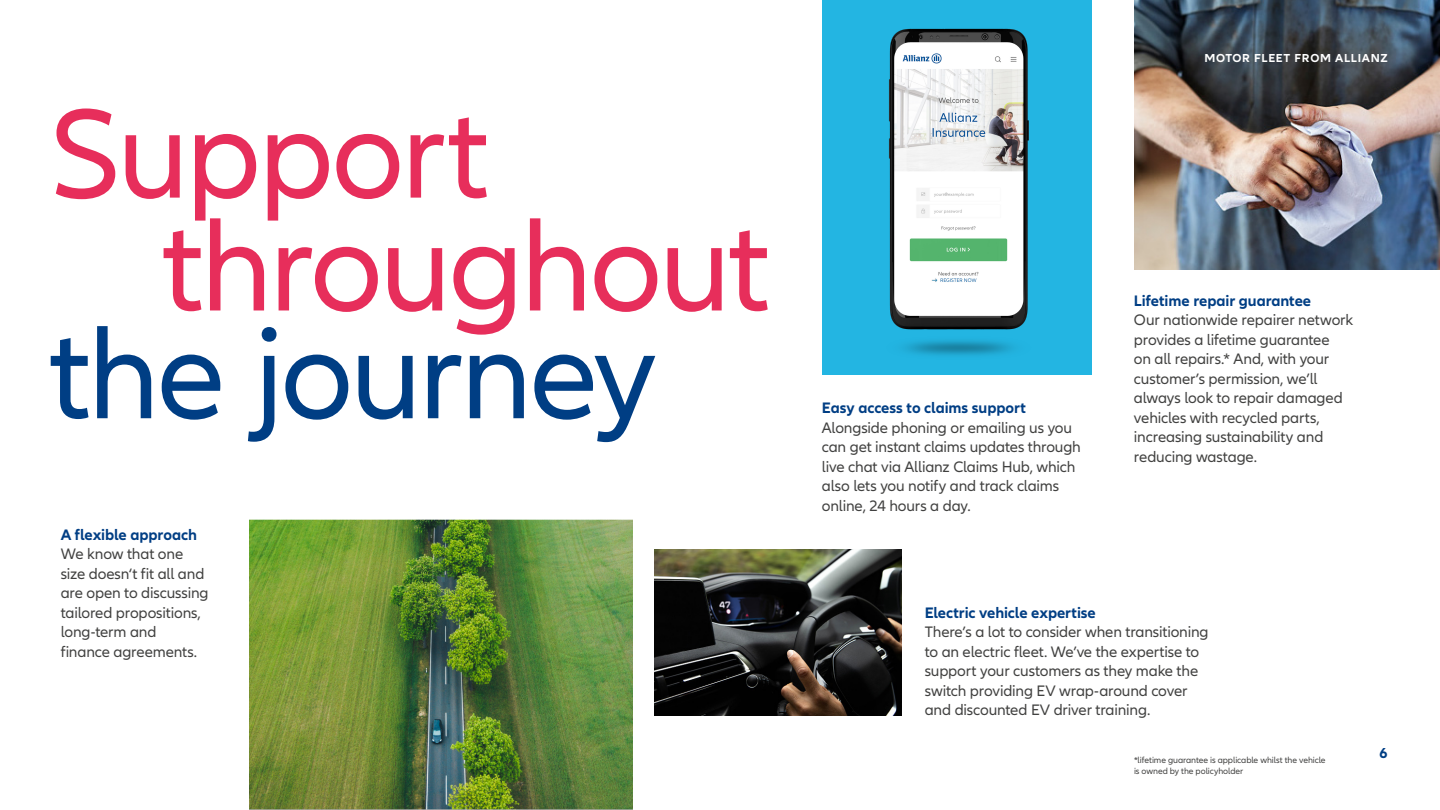
<style>
.page{position:relative;width:1440px;height:810px;background:#fff}
.page>*{position:absolute;margin:0;border:0;box-sizing:border-box;transform-origin:0 0}
.t1{font:131.25px "Allianz Neo";letter-spacing:-.025em;color:#e72e5b}
.t2{font:131.25px "Allianz Neo";letter-spacing:-.025em;color:#003e84}
.t3{font:15.75px/19.5px "Allianz Neo";letter-spacing:-.01em;color:#414140}
.t4{font:700 15.75px "Allianz Neo";letter-spacing:-.005em;color:#003e84}
.t5{font:700 15px "Allianz Neo";color:#003e84}
.t6{font:700 12px "Allianz Neo";letter-spacing:.06em;color:#fff}
.t7{font:9px/11.2px "Allianz Neo";letter-spacing:-.005em;color:#414140}
</style>
<div class="page">
<img style="left:250px;top:520px;width:382px;height:290px">
<img style="left:823px;top:0;width:269px;height:375px">
<img style="left:1134px;top:0;width:306px;height:270px">
<img style="left:655px;top:550px;width:246px;height:165px">
<h1 class="t1" style="left:49px;top:79px;width:442px">Support</h1>
<h1 class="t1" style="left:162px;top:192px;width:610px">throughout</h1>
<h1 class="t2" style="left:49px;top:300px;width:609px">the journey</h1>
<p class="t4" style="left:61px;top:526px;width:138px">A flexible approach</p>
<p class="t3" style="left:61px;top:545px;width:149px">We know that one size doesn‘t fit all and are open to discussing tailored propositions, long-term and finance agreements.</p>
<p class="t6" style="left:1204px;top:51px;width:185px">MOTOR FLEET FROM ALLIANZ</p>
<p class="t4" style="left:822px;top:399px;width:205px">Easy access to claims support</p>
<p class="t3" style="left:822px;top:418px;width:261px">Alongside phoning or emailing us you can get instant claims updates through live chat via Allianz Claims Hub, which also lets you notify and track claims online, 24 hours a day.</p>
<p class="t4" style="left:1134px;top:292px;width:179px">Lifetime repair guarantee</p>
<p class="t3" style="left:1134px;top:311px;width:221px">Our nationwide repairer network provides a lifetime guarantee<br>on all repairs.* And, with your customer’s permission, we’ll always look to repair damaged vehicles with recycled parts, increasing sustainability and reducing wastage.</p>
<p class="t4" style="left:925px;top:604px;width:173px">Electric vehicle expertise</p>
<p class="t3" style="left:925px;top:623px;width:285px">There’s a lot to consider when transitioning to an electric fleet. We’ve the expertise to support your customers as they make the switch providing EV wrap-around cover and discounted EV driver training.</p>
<p class="t7" style="left:1134px;top:754px;width:193px">*lifetime guarantee is applicable whilst the vehicle is owned by the policyholder</p>
<p class="t5" style="left:1379px;top:744px;width:10px">6</p>
</div>
